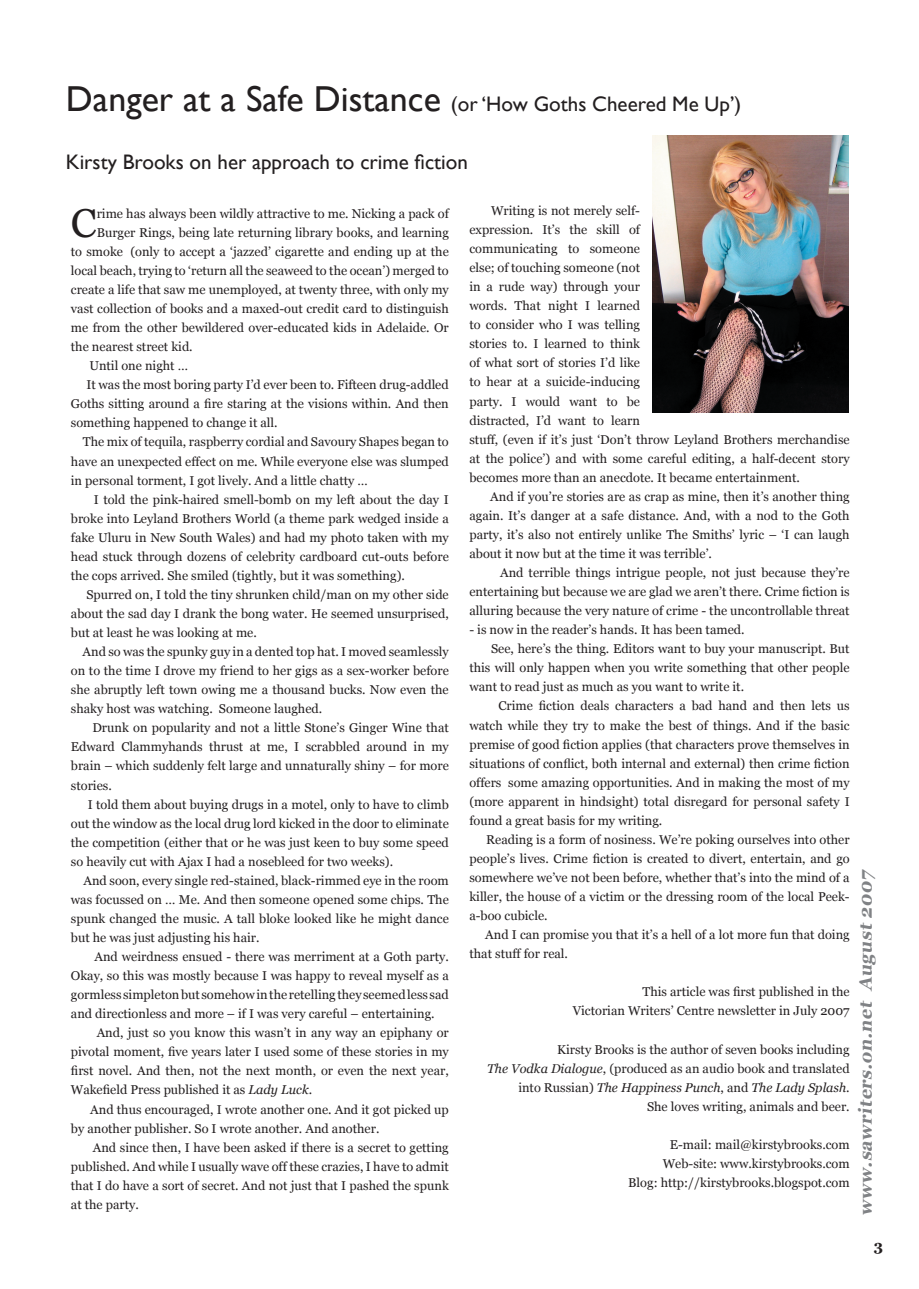
<style>
.page{position:relative;width:919px;height:1289px;background:#fff}
.page>*{position:absolute;margin:0;border:0;box-sizing:border-box;transform-origin:0 0}
.t1{font:40.2px "Georgia";color:#231f20}
.t2{font:21px "Gill Sans";color:#231f20}
.t3{font:italic 700 18px "Georgia";color:#808285}
.t4{font:700 15px "Georgia";color:#231f20}
.t5{font:12.75px/19px "Georgia";color:#231f20;text-align:right}
.s1{font-size:36px}
.s2{font-style:italic}
.s3{font-style:italic;color:#262324}
.s4{color:#262324}
</style>
<div class="page">
<img style="left:652px;top:135px;width:196px;height:278px">
<h2 class="t2" style="left:66px;top:92px;width:677px"><span class="s1">Danger at a Safe Distance</span> (or ‘How Goths Cheered Me Up’)</h2>
<h2 class="t2" style="left:66px;top:149px;width:403px">Kirsty Brooks on her approach to crime fiction</h2>
<h1 class="t1" style="left:71px;top:200px;width:27px">C</h1>
<p class="t5" style="left:97px;top:204px;width:353px">rime has always been wildly attractive to me. Nicking a pack of</p>
<p class="t5" style="left:97px;top:223px;width:353px">Burger Rings, being late returning library books, and learning</p>
<p class="t5" style="left:71px;top:242px;width:379px">to smoke (only to accept a ‘jazzed’ cigarette and ending up at the</p>
<p class="t5" style="left:71px;top:261px;width:379px">local beach, trying to ‘return all the seaweed to the ocean’) merged to</p>
<p class="t5" style="left:71px;top:280px;width:379px">create a life that saw me unemployed, at twenty three, with only my</p>
<p class="t5" style="left:71px;top:299px;width:379px">vast collection of books and a maxed-out credit card to distinguish</p>
<p class="t5" style="left:71px;top:318px;width:379px">me from the other bewildered over-educated kids in Adelaide. Or</p>
<p class="t5" style="left:71px;top:337px;width:123px">the nearest street kid.</p>
<p class="t5" style="left:89px;top:356px;width:100px">Until one night …</p>
<p class="t5" style="left:87px;top:375px;width:363px">It was the most boring party I’d ever been to. Fifteen drug-addled</p>
<p class="t5" style="left:71px;top:394px;width:379px">Goths sitting around a fire staring at the visions within. And then</p>
<p class="t5" style="left:71px;top:413px;width:208px">something happened to change it all.</p>
<p class="t5" style="left:83px;top:432px;width:367px">The mix of tequila, raspberry cordial and Savoury Shapes began to</p>
<p class="t5" style="left:71px;top:451px;width:379px">have an unexpected effect on me. While everyone else was slumped</p>
<p class="t5" style="left:71px;top:470px;width:298px">in personal torment, I got lively. And a little chatty …</p>
<p class="t5" style="left:94px;top:489px;width:356px">I told the pink-haired smell-bomb on my left about the day I</p>
<p class="t5" style="left:71px;top:508px;width:379px">broke into Leyland Brothers World (a theme park wedged inside a</p>
<p class="t5" style="left:71px;top:528px;width:379px">fake Uluru in New South Wales) and had my photo taken with my</p>
<p class="t5" style="left:71px;top:547px;width:379px">head stuck through dozens of celebrity cardboard cut-outs before</p>
<p class="t5" style="left:71px;top:566px;width:335px">the cops arrived. She smiled (tightly, but it was something).</p>
<p class="t5" style="left:86px;top:585px;width:364px">Spurred on, I told the tiny shrunken child/man on my other side</p>
<p class="t5" style="left:71px;top:604px;width:379px">about the sad day I drank the bong water. He seemed unsurprised,</p>
<p class="t5" style="left:71px;top:623px;width:187px">but at least he was looking at me.</p>
<p class="t5" style="left:83px;top:642px;width:368px">And so was the spunky guy in a dented top hat. I moved seamlessly</p>
<p class="t5" style="left:71px;top:661px;width:379px">on to the time I drove my friend to her gigs as a sex-worker before</p>
<p class="t5" style="left:71px;top:680px;width:379px">she abruptly left town owing me a thousand bucks. Now even the</p>
<p class="t5" style="left:71px;top:699px;width:253px">shaky host was watching. Someone laughed.</p>
<p class="t5" style="left:92px;top:718px;width:358px">Drunk on popularity and not a little Stone’s Ginger Wine that</p>
<p class="t5" style="left:71px;top:737px;width:379px">Edward Clammyhands thrust at me, I scrabbled around in my</p>
<p class="t5" style="left:71px;top:756px;width:379px">brain – which suddenly felt large and unnaturally shiny – for more</p>
<p class="t5" style="left:71px;top:775px;width:42px">stories.</p>
<p class="t5" style="left:88px;top:794px;width:362px">I told them about buying drugs in a motel, only to have to climb</p>
<p class="t5" style="left:71px;top:813px;width:379px">out the window as the local drug lord kicked in the door to eliminate</p>
<p class="t5" style="left:71px;top:832px;width:379px">the competition (either that or he was just keen to buy some speed</p>
<p class="t5" style="left:71px;top:851px;width:324px">so heavily cut with Ajax I had a nosebleed for two weeks).</p>
<p class="t5" style="left:83px;top:870px;width:367px">And soon, every single red-stained, black-rimmed eye in the room</p>
<p class="t5" style="left:71px;top:889px;width:379px">was focussed on … Me. And then someone opened some chips. The</p>
<p class="t5" style="left:71px;top:909px;width:379px">spunk changed the music. A tall bloke looked like he might dance</p>
<p class="t5" style="left:71px;top:928px;width:190px">but he was just adjusting his hair.</p>
<p class="t5" style="left:95px;top:947px;width:356px">And weirdness ensued - there was merriment at a Goth party.</p>
<p class="t5" style="left:71px;top:966px;width:379px">Okay, so this was mostly because I was happy to reveal myself as a</p>
<p class="t5" style="left:71px;top:985px;width:379px">gormless simpleton but somehow in the retelling they seemed less sad</p>
<p class="t5" style="left:71px;top:1004px;width:365px">and directionless and more – if I was very careful – entertaining.</p>
<p class="t5" style="left:97px;top:1023px;width:353px">And, just so you know this wasn’t in any way an epiphany or</p>
<p class="t5" style="left:71px;top:1042px;width:379px">pivotal moment, five years later I used some of these stories in my</p>
<p class="t5" style="left:71px;top:1061px;width:379px">first novel. And then, not the next month, or even the next year,</p>
<p class="t5" style="left:71px;top:1080px;width:243px">Wakefield Press published it as <span class="s2">Lady Luck</span>.</p>
<p class="t5" style="left:90px;top:1099px;width:360px">And thus encouraged, I wrote another one. And it got picked up</p>
<p class="t5" style="left:71px;top:1118px;width:310px">by another publisher. So I wrote another. And another.</p>
<p class="t5" style="left:93px;top:1137px;width:357px">And since then, I have been asked if there is a secret to getting</p>
<p class="t5" style="left:71px;top:1156px;width:379px">published. And while I usually wave off these crazies, I have to admit</p>
<p class="t5" style="left:71px;top:1175px;width:379px">that I do have a sort of secret. And not just that I pashed the spunk</p>
<p class="t5" style="left:71px;top:1194px;width:69px">at the party.</p>
<p class="t5" style="left:469px;top:201px;width:382px;text-align:left;text-indent:22px">Writing is not merely self-<br>expression. It’s the skill of<br>communicating to someone<br>else; of touching someone (not<br>in a rude way) through your<br>words. That night I learned<br>to consider who I was telling<br>stories to. I learned to think<br>of what sort of stories I’d like<br>to hear at a suicide-inducing<br>party. I would want to be<br>distracted, I’d want to learn<br>stuff, (even if it’s just ‘Don’t throw Leyland Brothers merchandise at the police’) and with some careful editing, a half-decent story becomes more than an anecdote. It became entertainment.</p>
<p class="t5" style="left:469px;top:487px;width:382px;text-align:justify;text-indent:21px">And if you’re stories are as crap as mine, then it’s another thing again. It’s danger at a safe distance. And, with a nod to the Goth party, it’s also not entirely unlike The Smiths’ lyric – ‘I can laugh about it now but at the time it was terrible’.</p>
<p class="t5" style="left:469px;top:563px;width:382px;text-align:justify;text-indent:31px">And terrible things intrigue people, not just because they’re entertaining but because we are glad we aren’t there. Crime fiction is alluring because the very nature of crime - the uncontrollable threat</p>
<p class="t5" style="left:469px;top:620px;width:277px">- is now in the reader’s hands. It has been tamed.</p>
<p class="t5" style="left:491px;top:639px;width:360px">See, here’s the thing. Editors want to buy your manuscript. But</p>
<p class="t5" style="left:469px;top:658px;width:382px">this will only happen when you write something that other people</p>
<p class="t5" style="left:469px;top:677px;width:276px">want to read just as much as you want to write it.</p>
<p class="t5" style="left:498px;top:696px;width:353px">Crime fiction deals characters a bad hand and then lets us</p>
<p class="t5" style="left:469px;top:715px;width:382px">watch while they try to make the best of things. And if the basic</p>
<p class="t5" style="left:469px;top:734px;width:382px">premise of good fiction applies (that characters prove themselves in</p>
<p class="t5" style="left:469px;top:753px;width:382px">situations of conflict, both internal and external) then crime fiction</p>
<p class="t5" style="left:469px;top:772px;width:382px">offers some amazing opportunities. And in making the most of my</p>
<p class="t5" style="left:469px;top:791px;width:382px">(more apparent in hindsight) total disregard for personal safety I</p>
<p class="t5" style="left:469px;top:810px;width:194px">found a great basis for my writing.</p>
<p class="t5" style="left:486px;top:829px;width:365px">Reading is a form of nosiness. We’re poking ourselves into other</p>
<p class="t5" style="left:469px;top:849px;width:382px">people’s lives. Crime fiction is created to divert, entertain, and go</p>
<p class="t5" style="left:469px;top:868px;width:382px">somewhere we’ve not been before, whether that’s into the mind of a</p>
<p class="t5" style="left:469px;top:887px;width:382px">killer, the house of a victim or the dressing room of the local Peek-</p>
<p class="t5" style="left:469px;top:906px;width:80px">a-boo cubicle.</p>
<p class="t5" style="left:485px;top:925px;width:366px">And I can promise you that it’s a hell of a lot more fun that doing</p>
<p class="t5" style="left:469px;top:944px;width:100px">that stuff for real.</p>
<p class="t5" style="left:572px;top:982px;width:278px">This article was first published in the<br>Victorian Writers’ Centre newsletter in July 2007</p>
<p class="t5" style="left:487px;top:1039px;width:364px">Kirsty Brooks is the author of seven books including<br><span class="s3">The Vodka Dialogue</span><span class="s4">, (produced as an audio book and translated into</span> Russian) <span class="s2">The Happiness Punch</span>, and <span class="s2">The Lady Splash</span>.<br>She loves writing, animals and beer.</p>
<p class="t5" style="left:628px;top:1134px;width:223px">E-mail: mail@kirstybrooks.com<br>Web-site: www.kirstybrooks.com<br>Blog: http://kirstybrooks.blogspot.com</p>
<h3 class="t3" style="left:855px;top:1215px;width:350px;rotate:-90deg">www.sawriters.on.net August 2007</h3>
<p class="t4" style="left:873px;top:1236px;width:11px">3</p>
</div>
